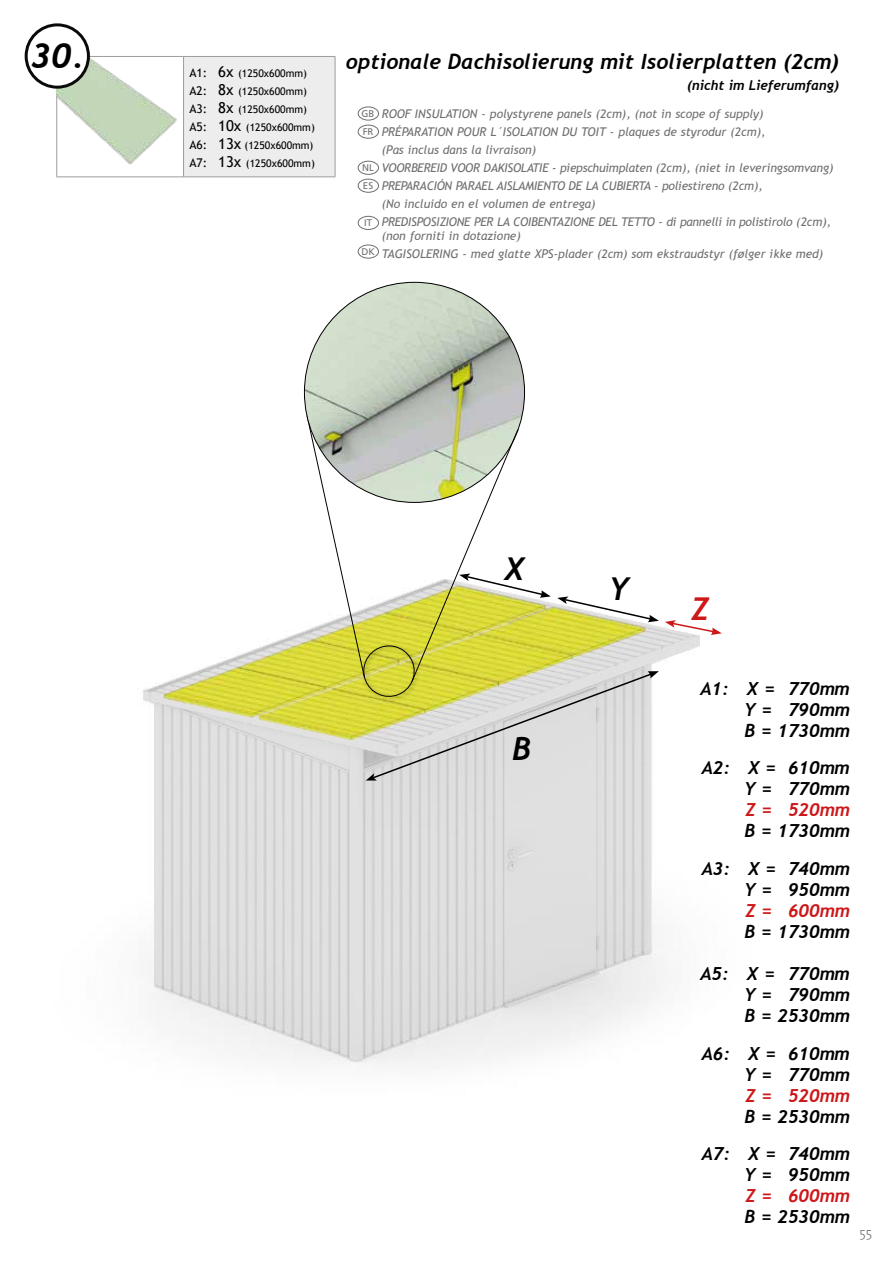
<style>
.page{position:relative;width:893px;height:1263px;background:#fff}
.page>*{position:absolute;margin:0;border:0;box-sizing:border-box;transform-origin:0 0}
.t1{font:italic 700 34.5px "Trebuchet";color:#000}
.t2{font:italic 700 31.5px "Trebuchet";color:#000}
.t3{font:italic 700 31.5px "Trebuchet";color:#cd1719}
.t4{font:italic 700 21px "Trebuchet";color:#000}
.t5{font:italic 700 18px/21px "Trebuchet";color:#000;text-align:right}
.t6{font:italic 700 18px "Trebuchet";color:#cd1719}
.t7{font:italic 700 13.5px "Trebuchet";color:#000}
.t8{font:300 13.5px "The Sans";color:#706f6f}
.t9{font:italic 12px/18px "Trebuchet MS";color:#706f6f}
.t10{font:10.5px/18px "Trebuchet MS";color:#000}
.t11{font:9.75px/18.1px "Frutiger LT Std";color:#706f6f}
.s1{font-size:12px}
.s2{font-size:15px}
</style>
<div class="page">
<img style="left:143px;top:626px;width:557px;height:438px">
<img style="left:304px;top:282px;width:220px;height:220px;border-radius:108px">
<svg style="left:307px;top:415px;width:352px;height:365px"></svg>
<div style="left:184px;top:56px;width:151px;height:121px;background:#ededed"></div>
<hr style="left:56px;top:57px;width:1px;height:120px;background:#9d9d9c">
<hr style="left:184px;top:56px;width:151px;height:1px;background:#9d9d9c">
<hr style="left:335px;top:57px;width:1px;height:120px;background:#9d9d9c">
<hr style="left:57px;top:177px;width:127px;height:1px;background:#9d9d9c">
<hr style="left:184px;top:177px;width:151px;height:1px;background:#9d9d9c">
<img style="left:57px;top:56px;width:127px;height:121px">
<div style="left:26px;top:25px;width:62px;height:62px;background:#fff;border-radius:50%"></div>
<div style="left:25px;top:23px;width:65px;height:66px;border:3px solid #0a0a0a;border-radius:50%"></div>
<div style="left:358px;top:107px;width:21px;height:13px;border:1px solid #706f6f;border-radius:50%"></div>
<div style="left:358px;top:125px;width:21px;height:13px;border:1px solid #706f6f;border-radius:50%"></div>
<div style="left:358px;top:161px;width:21px;height:14px;border:1px solid #706f6f;border-radius:50%"></div>
<div style="left:358px;top:216px;width:21px;height:14px;border:1px solid #706f6f;border-radius:50%"></div>
<div style="left:358px;top:179px;width:21px;height:14px;border:1px solid #706f6f;border-radius:50%"></div>
<svg style="left:665px;top:620px;width:57px;height:15px"></svg>
<div style="left:358px;top:245px;width:21px;height:13px;border:1px solid #706f6f;border-radius:50%"></div>
<h1 class="t1" style="left:31px;top:34px;width:55px">30.</h1>
<h3 class="t4" style="left:346px;top:48px;width:495px">optionale Dachisolierung mit Isolierplatten (2cm)</h3>
<p class="t7" style="left:687px;top:77px;width:153px">(nicht im Lieferumfang)</p>
<p class="t9" style="left:382px;top:104px;width:453px">ROOF INSULATION - polystyrene panels (2cm), (not in scope of supply)<br>PRÉPARATION POUR L´ISOLATION DU TOIT - plaques de styrodur (2cm),<br>(Pas inclus dans la livraison)<br>VOORBEREID VOOR DAKISOLATIE - piepschuimplaten (2cm), (niet in leveringsomvang)<br>PREPARACIÓN PARAEL AISLAMIENTO DE LA CUBIERTA - poliestireno (2cm),<br>(No incluido en el volumen de entrega)<br>PREDISPOSIZIONE PER LA COIBENTAZIONE DEL TETTO - di pannelli in polistirolo (2cm),</p>
<p class="t9" style="left:382px;top:227px;width:443px">(non forniti in dotazione)<br>TAGISOLERING - med glatte XPS-plader (2cm) som ekstraudstyr (følger ikke med)</p>
<p class="t10" style="left:190px;top:64px;width:127px"><span class="s1">A1:</span> <span class="s2">6x</span> (1250x600mm)<br><span class="s1">A2:</span> <span class="s2">8x</span> (1250x600mm)<br><span class="s1">A3:</span> <span class="s2">8x</span> (1250x600mm)<br><span class="s1">A5:</span> <span class="s2">10x</span> (1250x600mm)<br><span class="s1">A6:</span> <span class="s2">13x</span> (1250x600mm)<br><span class="s1">A7:</span> <span class="s2">13x</span> (1250x600mm)</p>
<p class="t11" style="left:362px;top:105px;width:14px">GB<br>FR</p>
<p class="t11" style="left:362px;top:159px;width:13px">NL</p>
<p class="t11" style="left:363px;top:177px;width:12px">ES</p>
<p class="t11" style="left:364px;top:214px;width:10px">IT</p>
<p class="t11" style="left:361px;top:243px;width:15px">DK</p>
<h2 class="t2" style="left:504px;top:549px;width:22px">X</h2>
<h2 class="t2" style="left:512px;top:729px;width:20px">B</h2>
<h2 class="t2" style="left:608px;top:569px;width:23px">Y</h2>
<h2 class="t3" style="left:690px;top:588px;width:21px">Z</h2>
<h3 class="t5" style="left:744px;top:678px;width:107px;text-align:justify;text-indent:-43px">A1: X = 770mm Y = 790mm B = 1730mm</h3>
<h3 class="t5" style="left:702px;top:757px;width:149px">A2: X = 610mm<br>Y = 770mm</h3>
<h3 class="t6" style="left:745px;top:799px;width:106px">Z = 520mm</h3>
<h3 class="t5" style="left:702px;top:812px;width:149px;line-height:37.5px">B = 1730mm<br>A3: X = 740mm</h3>
<h3 class="t5" style="left:744px;top:879px;width:107px">Y = 950mm</h3>
<h3 class="t6" style="left:745px;top:899px;width:106px">Z = 600mm</h3>
<h3 class="t5" style="left:744px;top:921px;width:107px">B = 1730mm</h3>
<h3 class="t5" style="left:744px;top:963px;width:107px;text-align:justify;text-indent:-43px">A5: X = 770mm Y = 790mm B = 2530mm</h3>
<h3 class="t5" style="left:702px;top:1042px;width:149px">A6: X = 610mm<br>Y = 770mm</h3>
<h3 class="t6" style="left:745px;top:1084px;width:106px">Z = 520mm</h3>
<h3 class="t5" style="left:702px;top:1097px;width:149px;line-height:37.5px">B = 2530mm<br>A7: X = 740mm</h3>
<h3 class="t5" style="left:744px;top:1164px;width:107px">Y = 950mm</h3>
<h3 class="t6" style="left:745px;top:1184px;width:106px">Z = 600mm</h3>
<h3 class="t5" style="left:744px;top:1206px;width:107px">B = 2530mm</h3>
<p class="t8" style="left:860px;top:1221px;width:14px">55</p>
</div>
